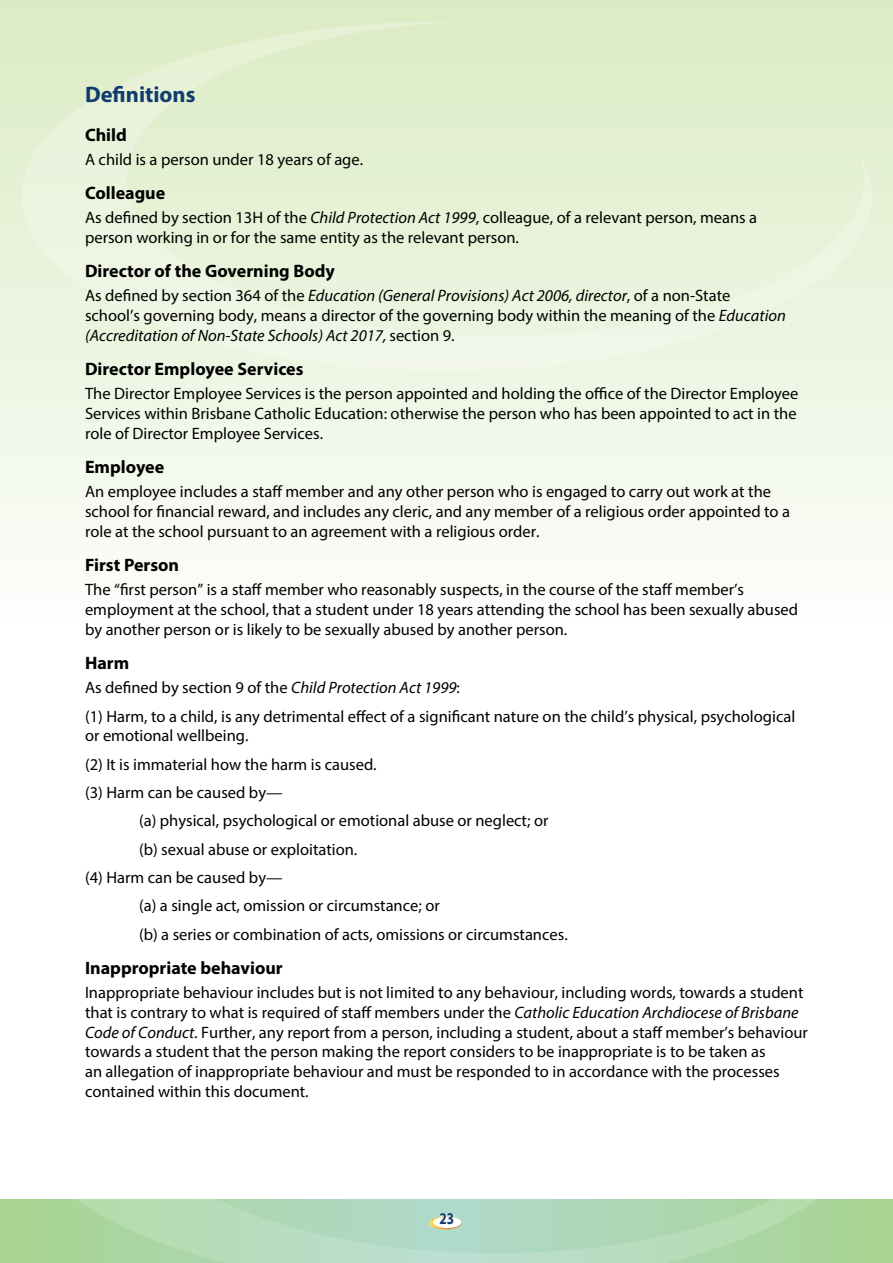
<style>
.page{position:relative;width:893px;height:1263px;background:#fff}
.page>*{position:absolute;margin:0;border:0;box-sizing:border-box;transform-origin:0 0}
.t1{font:700 22.5px "Myriad Pro";color:#0f3c6c}
.t2{font:700 18px "Myriad Pro";color:#000}
.t3{font:16.5px/19.8px "Myriad Pro";color:#000}
.t4{font:700 16.5px "Myriad Pro";color:#0f3c6c;scale:.8 1}
.s1{font-style:italic}
</style>
<div class="page">
<div style="left:0;top:0;width:893px;height:631px;background:linear-gradient(to bottom,#dbebc3,#fdfefc)"></div>
<div style="left:0;top:1199px;width:893px;height:64px;background:#a8d495"></div>
<svg style="left:21px;top:21px;width:851px;height:350px;background:#e6f1d6"></svg>
<svg style="left:76px;top:1199px;width:741px;height:64px;background:#b1d9b7"></svg>
<h1 class="t1" style="left:85px;top:80px;width:112px">Definitions</h1>
<p class="t2" style="left:85px;top:123px;width:43px">Child</p>
<p class="t3" style="left:85px;top:149px;width:280px">A child is a person under 18 years of age.</p>
<p class="t2" style="left:85px;top:181px;width:82px">Colleague</p>
<p class="t3" style="left:85px;top:207px;width:674px">As defined by section 13H of the <span class="s1">Child Protection Act 1999</span>, colleague, of a relevant person, means a person working in or for the same entity as the relevant person.</p>
<p class="t2" style="left:85px;top:259px;width:251px">Director of the Governing Body</p>
<p class="t3" style="left:85px;top:285px;width:702px">As defined by section 364 of the <span class="s1">Education (General Provisions) Act 2006, director</span>, of a non-State school’s governing body, means a director of the governing body within the meaning of the <span class="s1">Education (Accreditation of Non-State Schools) Act 2017,</span> section 9.</p>
<p class="t2" style="left:85px;top:357px;width:220px">Director Employee Services</p>
<p class="t3" style="left:85px;top:384px;width:715px;text-align:justify">The Director Employee Services is the person appointed and holding the office of the Director Employee Services within Brisbane Catholic Education: otherwise the person who has been appointed to act in the role of Director Employee Services.</p>
<p class="t2" style="left:85px;top:455px;width:81px">Employee</p>
<p class="t3" style="left:85px;top:482px;width:707px">An employee includes a staff member and any other person who is engaged to carry out work at the school for financial reward, and includes any cleric, and any member of a religious order appointed to a role at the school pursuant to an agreement with a religious order.</p>
<p class="t2" style="left:85px;top:553px;width:96px">First Person</p>
<p class="t3" style="left:85px;top:580px;width:715px">The “first person” is a staff member who reasonably suspects, in the course of the staff member’s employment at the school, that a student under 18 years attending the school has been sexually abused by another person or is likely to be sexually abused by another person.</p>
<p class="t2" style="left:85px;top:651px;width:46px">Harm</p>
<p class="t3" style="left:85px;top:673px;width:712px;line-height:28.3px">As defined by section 9 of the <span class="s1">Child Protection Act 1999</span>:<br>(1) Harm, to a child, is any detrimental effect of a significant nature on the child’s physical, psychological</p>
<p class="t3" style="left:85px;top:721px;width:293px;line-height:28.3px">or emotional wellbeing.<br>(2) It is immaterial how the harm is caused. (3) Harm can be caused by—</p>
<p class="t3" style="left:139px;top:811px;width:411px">(a) physical, psychological or emotional abuse or neglect; or</p>
<p class="t3" style="left:139px;top:839px;width:220px">(b) sexual abuse or exploitation.</p>
<p class="t3" style="left:85px;top:867px;width:199px">(4) Harm can be caused by—</p>
<p class="t3" style="left:139px;top:895px;width:302px">(a) a single act, omission or circumstance; or</p>
<p class="t3" style="left:139px;top:924px;width:430px">(b) a series or combination of acts, omissions or circumstances.</p>
<p class="t2" style="left:85px;top:956px;width:199px">Inappropriate behaviour</p>
<p class="t3" style="left:85px;top:982px;width:724px">Inappropriate behaviour includes but is not limited to any behaviour, including words, towards a student that is contrary to what is required of staff members under the <span class="s1">Catholic Education Archdiocese of Brisbane Code of Conduct</span>. Further, any report from a person, including a student, about a staff member’s behaviour towards a student that the person making the report considers to be inappropriate is to be taken as<br>an allegation of inappropriate behaviour and must be responded to in accordance with the processes contained within this document.</p>
<p class="t4" style="left:440px;top:1208px;width:20px">23</p>
</div>
